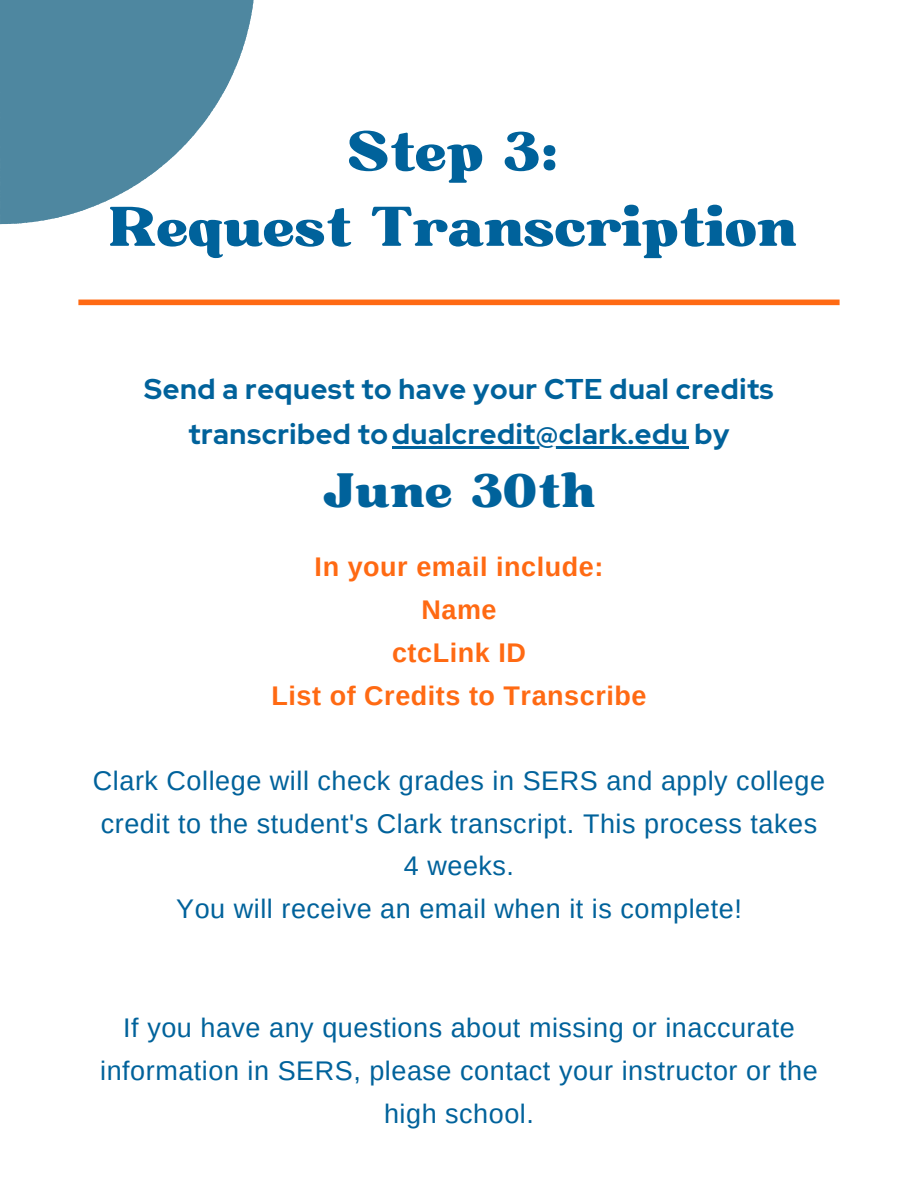
<style>
.page{position:relative;width:918px;height:1188px;background:#fff}
.page>*{position:absolute;margin:0;border:0;box-sizing:border-box;transform-origin:0 0}
.t1{font:54px/75.3px "Bugaki";color:#00629b;text-align:center}
.t2{font:46.5px "Bugaki";letter-spacing:.02em;color:#00629b}
.t3{font:700 28.5px/45px "Red Hat Display";letter-spacing:.02em;color:#00629b;text-align:center}
.t4{font:27px/42.8px "Arimo";letter-spacing:.02em;color:#00629b;text-align:center}
.t5{font:700 27px/42.8px "Arimo";letter-spacing:.02em;color:#ff6a13;text-align:center}
</style>
<div class="page">
<svg style="left:0;top:0;width:254px;height:224px;fill:#4e87a0"></svg>
<hr style="left:392px;top:447px;width:296px;height:2px;background:#00629b">
<div style="left:78px;top:300px;width:762px;height:5px;background:#ff6a13"></div>
<h1 class="t1" style="left:109px;top:116px;width:689px">Step 3:<br>Request Transcription</h1>
<p class="t3" style="left:144px;top:367px;width:631px">Send a request to have your CTE dual credits transcribed todualcredit@clark.edu by</p>
<h2 class="t2" style="left:322px;top:462px;width:275px">June 30th</h2>
<p class="t5" style="left:272px;top:546px;width:376px">In your email include:<br>Name<br>ctcLink ID<br>List of Credits to Transcribe</p>
<p class="t4" style="left:93px;top:759px;width:734px">Clark College will check grades in SERS and apply college credit to the student's Clark transcript. This process takes 4 weeks.<br>You will receive an email when it is complete!</p>
<p class="t4" style="left:100px;top:1007px;width:719px">If you have any questions about missing or inaccurate information in SERS, please contact your instructor or the high school.</p>
</div>
